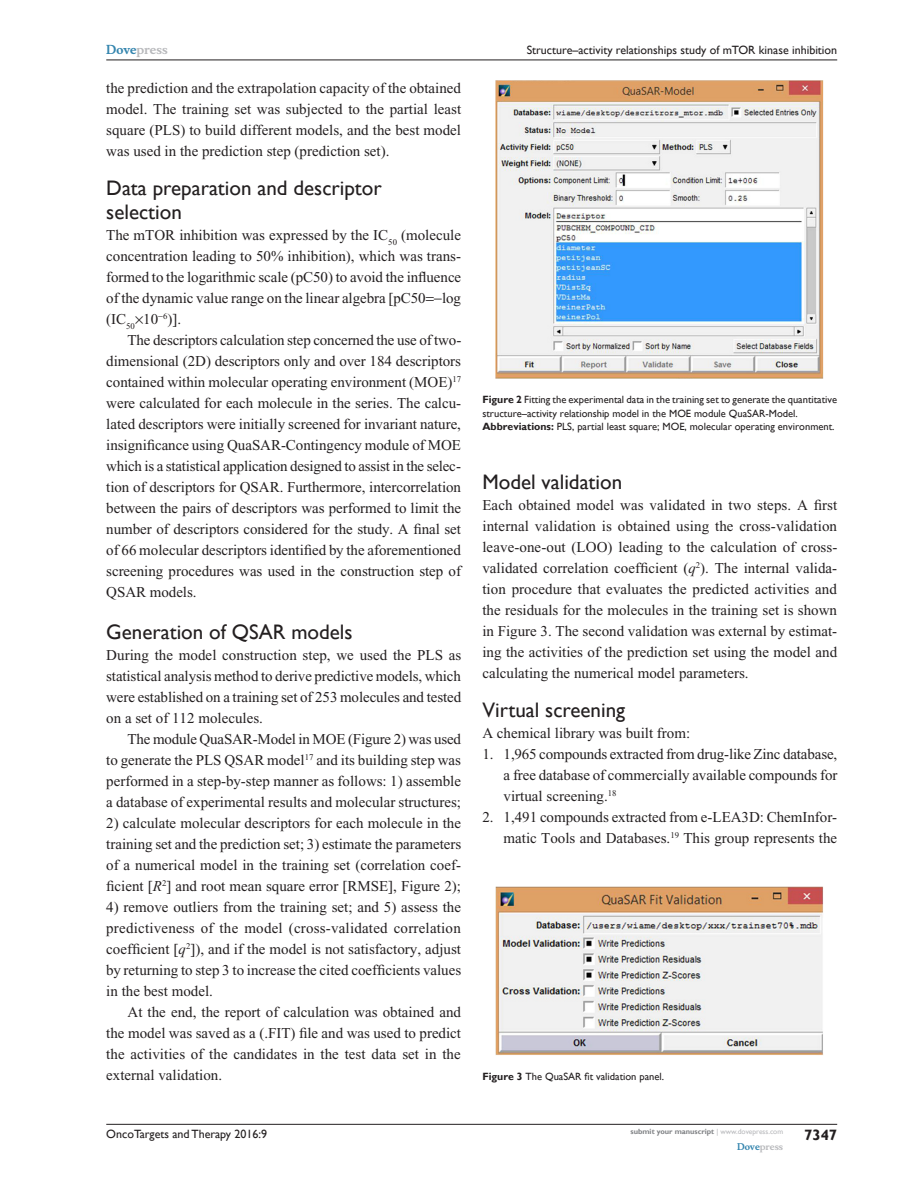
<style>
.page{position:relative;width:918px;height:1188px;background:#fff}
.page>*{position:absolute;margin:0;border:0;box-sizing:border-box;transform-origin:0 0}
.H2-2li{font:21px/24px "Gill Sans";color:#231f20}
.Tx{font:15px/21px "Times New Roman";color:#231f20;text-align:justify}
.TxF{font:15px/21px "Times New Roman";color:#231f20;text-align:justify}
.NL1-m{font:15px/21px "Times New Roman";color:#231f20;text-align:justify}
.RunFolio-R{font:700 15px "Gill Sans";color:#231f20}
.RunH-R{font:12px "Gill Sans";color:#231f20}
.RunF-R{font:12px "Gill Sans";color:#231f20}
.RunH-Brand-R{font:700 12px "Musee";color:#b8b9bc}
.FigC{font:10.5px/13.5px "Gill Sans";color:#231f20}
.FigSNRI{font:10.5px "Gill Sans";color:#231f20}
.RunF-Brand-R{font:700 9px "Musee";color:#b8b9bc}
.RunF-SubmityourMS-R{font:700 7.5px "Gill Sans";color:#808285}
.s1{color:#3485ae}
.s2{font-style:italic}
.s3{font-weight:700}
.s4{font-weight:400;color:#b8b9bc}
</style>
<div class="page">
<hr style="left:106px;top:1124px;width:731px;height:1px;background:#231f20">
<hr style="left:106px;top:60px;width:731px;height:1px;background:#231f20">
<img style="left:496px;top:81px;width:328px;height:298px">
<img style="left:496px;top:887px;width:328px;height:168px">
<p class="RunH-Brand-R" style="left:106px;top:43px;width:63px"><span class="s1">Dove</span>press</p>
<p class="Tx" style="left:106px;top:77px;width:357px">the prediction and the extrapolation capacity of the obtained model. The training set was subjected to the partial least square (PLS) to build different models, and the best model was used in the prediction step (prediction set).</p>
<p class="H2-2li" style="left:106px;top:176px;width:277px">Data preparation and descriptor selection</p>
<p class="TxF" style="left:106px;top:224px;width:356px">The mTOR inhibition was expressed by the IC<sub>50</sub> (molecule concentration leading to 50% inhibition), which was trans&shy;formed to the logarithmic scale (pC50) to avoid the influence of the dynamic value range on the linear algebra [pC50 log (IC<sub>50</sub> 10 <sup>6</sup>)].</p>
<p class="Tx" style="left:106px;top:329px;width:357px;text-indent:21px">The descriptors calculation step concerned the use of two&shy;dimensional (2D) descriptors only and over 184 descriptors contained within molecular operating environment (MOE)<sup>17 </sup>were calculated for each molecule in the series. The calcu&shy;lated descriptors were initially screened for invariant nature, insignificance using QuaSAR-Contingency module of MOE which is a statistical application designed to assist in the selec&shy;tion of descriptors for QSAR. Furthermore, intercorrelation between the pairs of descriptors was performed to limit the number of descriptors considered for the study. A final set of 66 molecular descriptors identified by the aforementioned screening procedures was used in the construction step of QSAR models.</p>
<h2 class="H2-2li" style="left:106px;top:620px;width:156px">Generation of QSAR</h2>
<h2 class="H2-2li" style="left:291px;top:620px;width:63px">models</h2>
<p class="TxF" style="left:106px;top:644px;width:357px">During the model construction step, we used the PLS as statistical analysis method to derive predictive models, which were established on a training set of 253 molecules and tested on a set of 112 molecules.</p>
<p class="Tx" style="left:106px;top:728px;width:356px;text-indent:21px">The module QuaSAR-Model in MOE (Figure 2) was used to generate the PLS QSAR model<sup>17</sup> and its building step was performed in a step-by-step manner as follows: 1) assemble a database of experimental results and molecular structures;</p>
<p class="Tx" style="left:106px;top:812px;width:356px">2) calculate molecular descriptors for each molecule in the training set and the prediction set; 3) estimate the parameters of a numerical model in the training set (correlation coef&shy;ficient [<span class="s2">R</span><sup>2</sup>] and root mean square error [RMSE], Figure 2);</p>
<p class="Tx" style="left:106px;top:896px;width:356px">4) remove outliers from the training set; and 5) assess the predictiveness of the model (cross-validated correlation coefficient [<span class="s2">q</span><sup>2</sup>]), and if the model is not satisfactory, adjust by returning to step 3 to increase the cited coefficients values in the best model.</p>
<p class="Tx" style="left:106px;top:1001px;width:356px;text-indent:21px">At the end, the report of calculation was obtained and the model was saved as a (.FIT) file and was used to predict the activities of the candidates in the test data set in the external validation.</p>
<p class="RunH-R" style="left:527px;top:43px;width:312px">Structure–activity relationships study of mTOR kinase inhibition</p>
<p class="FigC" style="left:482px;top:393px;width:356px"><span class="s3">Figure 2</span> Fitting the experimental data in the training set to generate the quantitative structure–activity relationship model in the MOE module QuaSAR-Model.</p>
<p class="FigSNRI" style="left:482px;top:421px;width:354px"><span class="s3">Abbreviations:</span> PLS, partial least square; MOE, molecular operating environment.</p>
<h2 class="H2-2li" style="left:482px;top:470px;width:141px">Model validation</h2>
<p class="TxF" style="left:482px;top:494px;width:357px">Each obtained model was validated in two steps. A first internal validation is obtained using the cross-validation leave-one-out (LOO) leading to the calculation of cross&shy;validated correlation coefficient (<span class="s2">q</span><sup>2</sup>). The internal valida&shy;tion procedure that evaluates the predicted activities and the residuals for the molecules in the training set is shown in Figure 3. The second validation was external by estimat&shy;ing the activities of the prediction set using the model and calculating the numerical model parameters.</p>
<h2 class="H2-2li" style="left:482px;top:698px;width:144px">Virtual screening</h2>
<p class="TxF" style="left:482px;top:722px;width:209px">A chemical library was built from:</p>
<p class="NL1-m" style="left:504px;top:743px;width:335px;text-indent:-21px">1. 1,965 compounds extracted from drug-like Zinc database, a free database of commercially available compounds for virtual screening.<sup>18</sup></p>
<p class="NL1-m" style="left:482px;top:806px;width:356px;text-align:right">2. 1,491 compounds extracted from e-LEA3D: ChemInfor&shy;matic Tools and Databases.<sup>19</sup> This group represents the</p>
<p class="FigC" style="left:482px;top:1069px;width:183px"><span class="s3">Figure 3</span> The QuaSAR fit validation panel.</p>
<p class="RunF-R" style="left:106px;top:1127px;width:162px">OncoTargets and Therapy 2016:9</p>
<p class="RunF-SubmityourMS-R" style="left:631px;top:1127px;width:154px">submit your manuscript <span class="s4">| www.dovepress.com</span></p>
<p class="RunF-Brand-R" style="left:737px;top:1141px;width:48px"><span class="s1">Dove</span>press</p>
<p class="RunFolio-R" style="left:804px;top:1126px;width:35px">7347</p>
</div>
